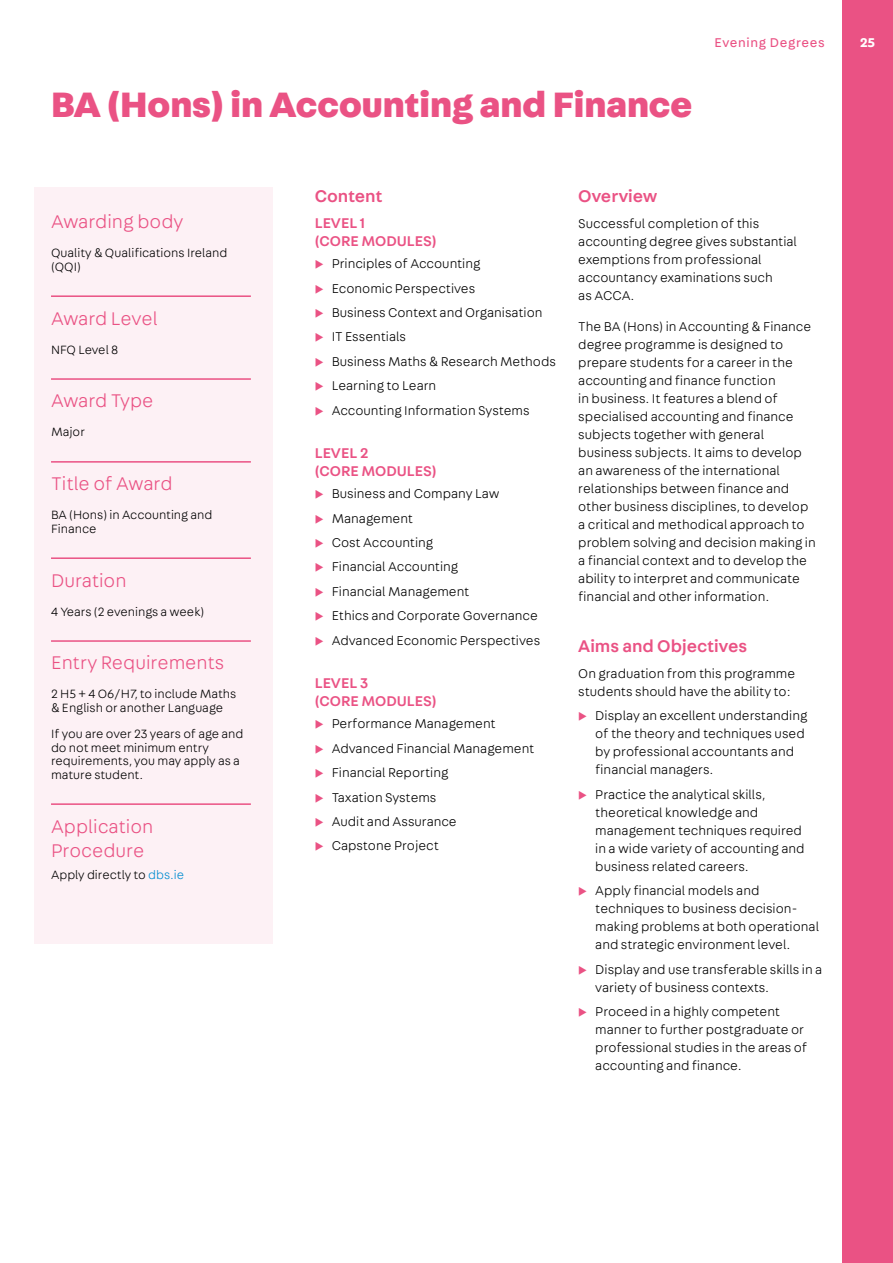
<style>
.page{position:relative;width:893px;height:1263px;background:#fff}
.page>*{position:absolute;margin:0;border:0;box-sizing:border-box;transform-origin:0 0}
.t1{font:900 37.5px "Fabriga";color:#ea5284}
.t2{font:300 19.5px/24px "Fabriga";color:#ea5284}
.t3{font:500 18px "Fabriga";color:#ea5284}
.t4{font:500 15px/18px "Fabriga";color:#ea5284}
.t5{font:300 13.5px/18px "Fabriga";color:#000}
.t6{font:13.5px "Fabriga";letter-spacing:.05em;color:#ea5284}
.t7{font:700 13.5px "Fabriga";color:#fff}
.t8{font:300 12.75px/13.5px "Fabriga";color:#000}
.s1{color:#008cd0}
.s2{color:#ea5284}
</style>
<div class="page">
<div style="left:34px;top:187px;width:238px;height:757px;background:#fdf1f5"></div>
<hr style="left:51px;top:295px;width:200px;height:2px;background:#ea5284">
<hr style="left:51px;top:378px;width:200px;height:2px;background:#ea5284">
<hr style="left:51px;top:461px;width:200px;height:2px;background:#ea5284">
<hr style="left:51px;top:557px;width:200px;height:2px;background:#ea5284">
<hr style="left:51px;top:640px;width:200px;height:2px;background:#ea5284">
<hr style="left:51px;top:803px;width:200px;height:2px;background:#ea5284">
<div style="left:842px;top:0;width:51px;height:1263px;background:#ea5284"></div>
<h1 class="t1" style="left:51px;top:79px;width:643px">BA (Hons) in Accounting and Finance</h1>
<p class="t6" style="left:715px;top:34px;width:112px">Evening Degrees</p>
<p class="t7" style="left:860px;top:33px;width:16px">25</p>
<h2 class="t2" style="left:51px;top:209px;width:134px">Awarding body</h2>
<p class="t8" style="left:51px;top:246px;width:178px">Quality &amp; Qualifications Ireland (QQI)</p>
<h2 class="t2" style="left:51px;top:306px;width:108px">Award Level</h2>
<p class="t8" style="left:51px;top:342px;width:69px">NFQ Level 8</p>
<h2 class="t2" style="left:51px;top:388px;width:104px">Award Type</h2>
<p class="t8" style="left:51px;top:425px;width:35px">Major</p>
<h2 class="t2" style="left:51px;top:471px;width:123px">Title of Award</h2>
<p class="t8" style="left:51px;top:508px;width:163px">BA (Hons) in Accounting and<br>Finance</p>
<h2 class="t2" style="left:51px;top:568px;width:77px">Duration</h2>
<p class="t8" style="left:51px;top:604px;width:155px">4 Years (2 evenings a week)</p>
<h2 class="t2" style="left:51px;top:650px;width:175px">Entry Requirements</h2>
<p class="t8" style="left:51px;top:687px;width:187px">2 H5 + 4 O6/H7, to include Maths &amp; English or another Language</p>
<p class="t8" style="left:51px;top:727px;width:194px">If you are over 23 years of age and do not meet minimum entry requirements, you may apply as a mature student.</p>
<h2 class="t2" style="left:51px;top:813px;width:104px">Application<br>Procedure</h2>
<p class="t8" style="left:51px;top:867px;width:135px">Apply directly to <span class="s1">dbs.ie</span></p>
<h3 class="t3" style="left:315px;top:183px;width:69px">Content</h3>
<p class="t4" style="left:315px;top:213px;width:124px">LEVEL 1<br>(CORE MODULES)</p>
<p class="t5" style="left:315px;top:254px;width:167px"><span class="s2">◆</span> Principles of Accounting</p>
<p class="t5" style="left:315px;top:279px;width:162px"><span class="s2">◆</span> Economic Perspectives</p>
<p class="t5" style="left:315px;top:303px;width:229px"><span class="s2">◆</span> Business Context and Organisation</p>
<p class="t5" style="left:315px;top:328px;width:93px"><span class="s2">◆</span> IT Essentials</p>
<p class="t5" style="left:315px;top:352px;width:243px"><span class="s2">◆</span> Business Maths &amp; Research Methods</p>
<p class="t5" style="left:315px;top:376px;width:123px"><span class="s2">◆</span> Learning to Learn</p>
<p class="t5" style="left:315px;top:401px;width:216px"><span class="s2">◆</span> Accounting Information Systems</p>
<p class="t4" style="left:315px;top:443px;width:124px">LEVEL 2<br>(CORE MODULES)</p>
<p class="t5" style="left:315px;top:484px;width:186px"><span class="s2">◆</span> Business and Company Law</p>
<p class="t5" style="left:315px;top:509px;width:100px"><span class="s2">◆</span> Management</p>
<p class="t5" style="left:315px;top:533px;width:120px"><span class="s2">◆</span> Cost Accounting</p>
<p class="t5" style="left:315px;top:558px;width:145px"><span class="s2">◆</span> Financial Accounting</p>
<p class="t5" style="left:315px;top:582px;width:156px"><span class="s2">◆</span> Financial Management</p>
<p class="t5" style="left:315px;top:606px;width:225px"><span class="s2">◆</span> Ethics and Corporate Governance</p>
<p class="t5" style="left:315px;top:631px;width:227px"><span class="s2">◆</span> Advanced Economic Perspectives</p>
<p class="t4" style="left:315px;top:673px;width:124px">LEVEL 3<br>(CORE MODULES)</p>
<p class="t5" style="left:315px;top:714px;width:183px"><span class="s2">◆</span> Performance Management</p>
<p class="t5" style="left:315px;top:739px;width:221px"><span class="s2">◆</span> Advanced Financial Management</p>
<p class="t5" style="left:315px;top:763px;width:135px"><span class="s2">◆</span> Financial Reporting</p>
<p class="t5" style="left:315px;top:788px;width:123px"><span class="s2">◆</span> Taxation Systems</p>
<p class="t5" style="left:315px;top:812px;width:144px"><span class="s2">◆</span> Audit and Assurance</p>
<p class="t5" style="left:315px;top:836px;width:126px"><span class="s2">◆</span> Capstone Project</p>
<h3 class="t3" style="left:578px;top:183px;width:81px">Overview</h3>
<p class="t5" style="left:578px;top:214px;width:220px">Successful completion of this accounting degree gives substantial exemptions from professional accountancy examinations such<br>as ACCA.</p>
<p class="t5" style="left:578px;top:317px;width:239px">The BA (Hons) in Accounting &amp; Finance degree programme is designed to prepare students for a career in the accounting and finance function<br>in business. It features a blend of specialised accounting and finance subjects together with general business subjects. It aims to develop an awareness of the international relationships between finance and other business disciplines, to develop a critical and methodical approach to problem solving and decision making in a financial context and to develop the ability to interpret and communicate financial and other information.</p>
<h3 class="t3" style="left:578px;top:633px;width:170px">Aims and Objectives</h3>
<p class="t5" style="left:578px;top:664px;width:218px">On graduation from this programme students should have the ability to:</p>
<p class="t5" style="left:595px;top:707px;width:214px;text-indent:-17px"><span class="s2">◆</span> Display an excellent understanding of the theory and techniques used by professional accountants and financial managers.</p>
<p class="t5" style="left:595px;top:785px;width:211px;text-indent:-17px"><span class="s2">◆</span> Practice the analytical skills, theoretical knowledge and management techniques required in a wide variety of accounting and business related careers.</p>
<p class="t5" style="left:595px;top:881px;width:225px;text-indent:-17px"><span class="s2">◆</span> Apply financial models and techniques to business decision&shy;making problems at both operational and strategic environment level.</p>
<p class="t5" style="left:595px;top:960px;width:228px;text-indent:-17px"><span class="s2">◆</span> Display and use transferable skills in a variety of business contexts.</p>
<p class="t5" style="left:595px;top:1002px;width:213px;text-indent:-17px"><span class="s2">◆</span> Proceed in a highly competent manner to further postgraduate or professional studies in the areas of accounting and finance.</p>
</div>
